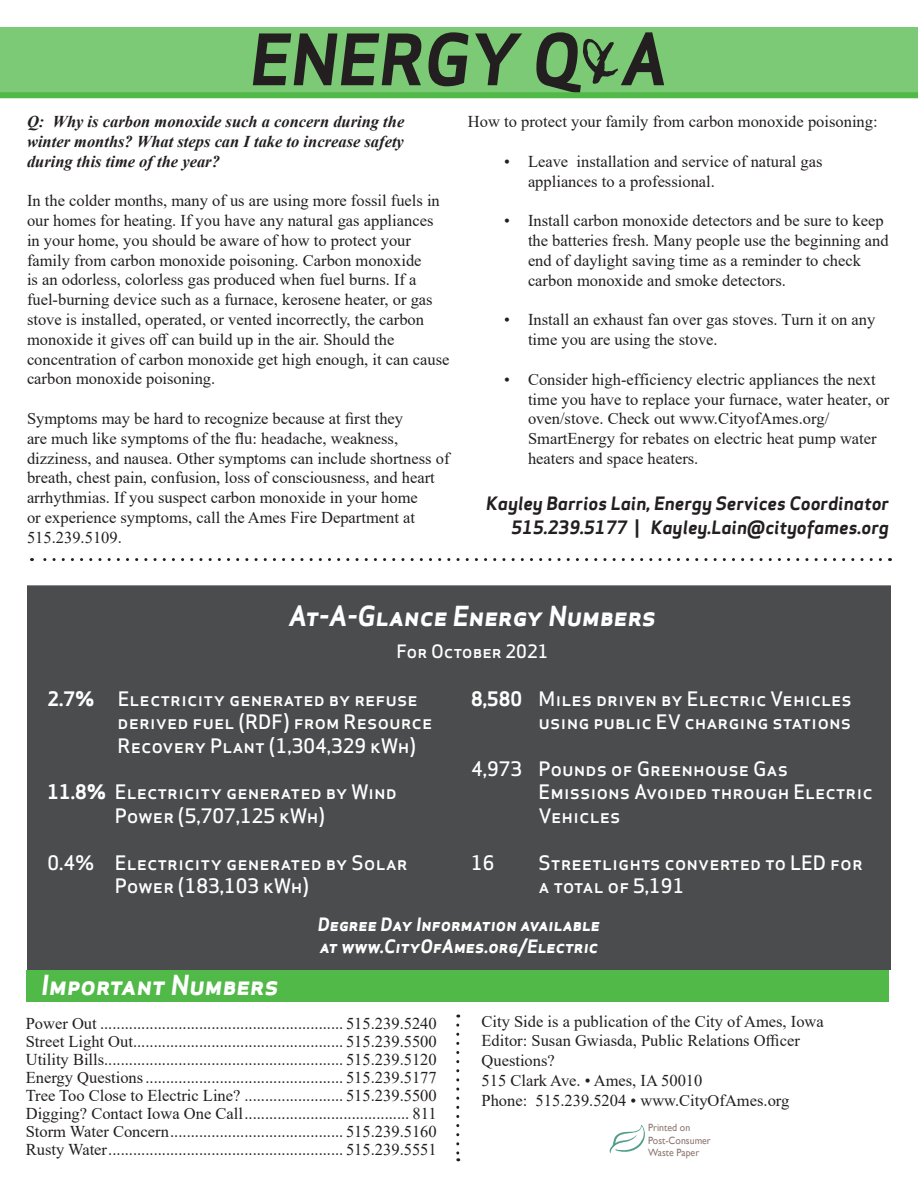
<style>
.page{position:relative;width:918px;height:1188px;background:#fff}
.page>*{position:absolute;margin:0;border:0;box-sizing:border-box;transform-origin:0 0}
.t1{font:italic 700 69px "Apex Sans";color:#231f20}
.t2{font:italic 700 27px "Apex Sans";color:#fff}
.t3{font:500 19.5px/23.4px "Apex Sans";color:#fff}
.t4{font:italic 700 18px "Apex Sans";color:#231f20}
.t5{font:italic 700 18px "Apex Sans";color:#fff}
.t6{font:500 18px "Apex Sans";color:#fff}
.t7{font:16.5px/19.8px "Times New Roman";color:#231f20}
.t8{font:italic 700 16.5px/19.8px "Times New Roman";color:#231f20;text-align:justify}
.t9{font:10.5px/12.6px "Gill Sans";color:#8d7872;scale:.94 1}
.s1{font-family:"Mistral";font-weight:400;font-style:normal}
.s2{font-style:normal}
.s3{font-weight:700}
</style>
<div class="page">
<svg style="left:32px;top:558px;width:848px;height:3px"></svg>
<div style="left:0;top:27px;width:918px;height:68px;background:#7cca75"></div>
<div style="left:0;top:92px;width:918px;height:6px;background:#51b948"></div>
<div style="left:27px;top:585px;width:864px;height:385px;background:#4b4c4d"></div>
<svg style="left:609px;top:1125px;width:36px;height:29px"></svg>
<div style="left:26px;top:970px;width:863px;height:32px;background:#51b948"></div>
<svg style="left:456px;top:1025px;width:3px;height:136px"></svg>
<p class="t1" style="left:250px;top:15px;width:419px">ENERGY Q<span class="s1">&amp;</span>A</p>
<p class="t8" style="left:27px;top:111px;width:379px">Q: Why is carbon monoxide such a concern during the winter months? What steps can I take to increase safety during this time of the year?</p>
<p class="t7" style="left:27px;top:190px;width:424px">In the colder months, many of us are using more fossil fuels in our homes for heating. If you have any natural gas appliances in your home, you should be aware of how to protect your family from carbon monoxide poisoning. Carbon monoxide<br>is an odorless, colorless gas produced when fuel burns. If a fuel-burning device such as a furnace, kerosene heater, or gas stove is installed, operated, or vented incorrectly, the carbon monoxide it gives off can build up in the air. Should the concentration of carbon monoxide get high enough, it can cause carbon monoxide poisoning.</p>
<p class="t7" style="left:27px;top:408px;width:424px">Symptoms may be hard to recognize because at first they<br>are much like symptoms of the flu: headache, weakness, dizziness, and nausea. Other symptoms can include shortness of breath, chest pain, confusion, loss of consciousness, and heart arrhythmias. If you suspect carbon monoxide in your home<br>or experience symptoms, call the Ames Fire Department at 515.239.5109.</p>
<p class="t7" style="left:468px;top:111px;width:411px">How to protect your family from carbon monoxide poisoning:</p>
<p class="t7" style="left:528px;top:151px;width:296px;text-indent:-24px">• Leave installation and service of natural gas appliances to a professional.</p>
<p class="t7" style="left:528px;top:210px;width:362px;text-indent:-24px">• Install carbon monoxide detectors and be sure to keep the batteries fresh. Many people use the beginning and end of daylight saving time as a reminder to check carbon monoxide and smoke detectors.</p>
<p class="t7" style="left:528px;top:309px;width:349px;text-indent:-24px">• Install an exhaust fan over gas stoves. Turn it on any time you are using the stove.</p>
<p class="t7" style="left:528px;top:369px;width:363px;text-indent:-24px">• Consider high-efficiency electric appliances the next time you have to replace your furnace, water heater, or oven/stove. Check out www.CityofAmes.org/ SmartEnergy for rebates on electric heat pump water heaters and space heaters.</p>
<p class="t4" style="left:486px;top:492px;width:404px">Kayley Barrios Lain, Energy Services Coordinator</p>
<p class="t4" style="left:511px;top:516px;width:379px">515.239.5177 <span class="s2">|</span> Kayley.Lain@cityofames.org</p>
<p class="t2" style="left:289px;top:598px;width:369px">At-A-Glance Energy Numbers</p>
<p class="t6" style="left:396px;top:636px;width:154px">For October 2021</p>
<p class="t3" style="left:118px;top:685px;width:316px;text-indent:-70px"><span class="s3">2.7%</span> Electricity generated by refuse derived fuel (RDF) from Resource<br>Recovery Plant (1,304,329 kWh)</p>
<p class="t3" style="left:47px;top:778px;width:351px;text-align:center"><span class="s3">11.8%</span> Electricity generated by Wind<br>Power (5,707,125 kWh)</p>
<p class="t3" style="left:115px;top:848px;width:294px;text-indent:-68px">0.4% Electricity generated by Solar<br>Power (183,103 kWh)</p>
<p class="t3" style="left:471px;top:685px;width:382px;text-align:right"><span class="s3">8,580</span> Miles driven by Electric Vehicles using public EV charging stations</p>
<p class="t3" style="left:539px;top:755px;width:336px;text-indent:-68px">4,973 Pounds of Greenhouse Gas<br>Emissions Avoided through Electric<br>Vehicles</p>
<p class="t3" style="left:471px;top:848px;width:25px">16</p>
<p class="t3" style="left:539px;top:848px;width:326px">Streetlights converted to LED for a total of 5,191</p>
<p class="t5" style="left:318px;top:913px;width:284px">Degree Day Information available</p>
<p class="t5" style="left:320px;top:935px;width:280px">at www.CityOfAmes.org/Electric</p>
<p class="t2" style="left:41px;top:968px;width:239px">Important Numbers</p>
<p class="t7" style="left:26px;top:1013px;width:413px">Power Out ........................................................... 515.239.5240</p>
<p class="t7" style="left:26px;top:1031px;width:412px">Street Light Out................................................... 515.239.5500</p>
<p class="t7" style="left:26px;top:1049px;width:412px">Utility Bills.......................................................... 515.239.5120</p>
<p class="t7" style="left:26px;top:1067px;width:412px">Energy Questions................................................ 515.239.5177</p>
<p class="t7" style="left:26px;top:1085px;width:412px">Tree Too Close to Electric Line? ........................ 515.239.5500</p>
<p class="t7" style="left:26px;top:1103px;width:413px">Digging? Contact Iowa One Call........................................ 811</p>
<p class="t7" style="left:26px;top:1121px;width:412px">Storm Water Concern.......................................... 515.239.5160</p>
<p class="t7" style="left:26px;top:1139px;width:412px">Rusty Water......................................................... 515.239.5551</p>
<p class="t7" style="left:482px;top:1011px;width:344px">City Side is a publication of the City of Ames, Iowa</p>
<p class="t7" style="left:482px;top:1031px;width:320px">Editor: Susan Gwiasda, Public Relations Officer</p>
<p class="t7" style="left:482px;top:1050px;width:75px">Questions?</p>
<p class="t7" style="left:482px;top:1070px;width:222px">515 Clark Ave. • Ames, IA 50010</p>
<p class="t7" style="left:482px;top:1090px;width:309px">Phone: 515.239.5204 • www.CityOfAmes.org</p>
<p class="t9" style="left:648px;top:1122px;width:68px">Printed on<br>Post-Consumer<br>Waste Paper</p>
</div>
